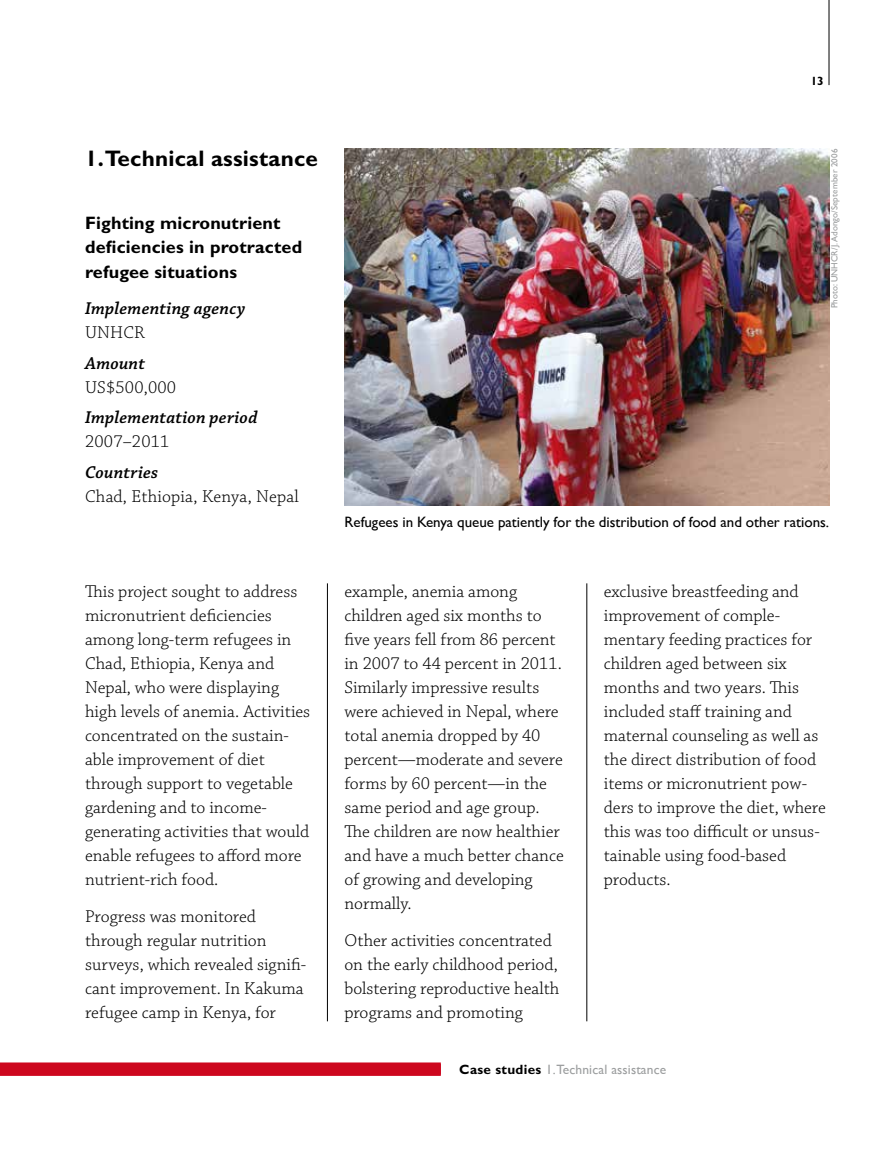
<style>
.page{position:relative;width:893px;height:1149px;background:#fff}
.page>*{position:absolute;margin:0;border:0;box-sizing:border-box;transform-origin:0 0}
.t1{font:700 22.5px "Gill Sans";letter-spacing:.01em;color:#000}
.t2{font:300 18px/24px "Chaparral Pro";color:#000}
.t3{font:700 18px/24px "Gill Sans";letter-spacing:.01em;color:#000}
.t4{font:italic 600 18px "Chaparral Pro";letter-spacing:.01em;color:#000}
.t5{font:15px "Gill Sans";color:#000}
.t6{font:13.5px "Gill Sans";letter-spacing:.01em;color:#9c9e9f}
.t7{font:700 12px "Gill Sans";color:#000}
.t8{font:9px "Gill Sans";letter-spacing:.01em;color:#9c9e9f}
.s1{font-weight:700;color:#000}
</style>
<div class="page">
<hr style="left:829px;top:0;width:1px;height:85px;background:#000">
<img style="left:344px;top:149px;width:485px;height:356px">
<div style="left:0;top:1062px;width:441px;height:12px;background:#e5808c"></div>
<hr style="left:327px;top:583px;width:1px;height:437px;background:#000">
<hr style="left:587px;top:583px;width:1px;height:437px;background:#000">
<div style="left:0;top:1063px;width:441px;height:12px;background:#cd071e"></div>
<p class="t1" style="left:85px;top:145px;width:234px">1. Technical assistance</p>
<p class="t3" style="left:85px;top:211px;width:219px">Fighting micronutrient deficiencies in protracted refugee situations</p>
<p class="t4" style="left:85px;top:298px;width:162px">Implementing agency</p>
<p class="t2" style="left:85px;top:321px;width:61px">UNHCR</p>
<p class="t4" style="left:85px;top:353px;width:62px">Amount</p>
<p class="t2" style="left:85px;top:376px;width:93px">US$500,000</p>
<p class="t4" style="left:85px;top:407px;width:174px">Implementation period</p>
<p class="t2" style="left:85px;top:430px;width:86px">2007–2011</p>
<p class="t4" style="left:85px;top:461px;width:75px">Countries</p>
<p class="t2" style="left:85px;top:484px;width:215px">Chad, Ethiopia, Kenya, Nepal</p>
<p class="t2" style="left:85px;top:579px;width:227px">This project sought to address micronutrient deficiencies among long-term refugees in<br>Chad, Ethiopia, Kenya and<br>Nepal, who were displaying high levels of anemia. Activities concentrated on the sustain&shy;able improvement of diet through support to vegetable gardening and to income&shy;generating activities that would enable refugees to afford more nutrient-rich food.</p>
<p class="t2" style="left:85px;top:904px;width:223px">Progress was monitored through regular nutrition surveys, which revealed signifi&shy;cant improvement. In Kakuma refugee camp in Kenya, for</p>
<p class="t7" style="left:811px;top:74px;width:15px">13</p>
<p class="t8" style="left:829px;top:308px;width:161px;rotate:-90deg">Photo: UNHCR/J. Adongo/September 2006</p>
<p class="t5" style="left:344px;top:512px;width:486px">Refugees in Kenya queue patiently for the distribution of food and other rations.</p>
<p class="t2" style="left:344px;top:579px;width:221px">example, anemia among children aged six months to five years fell from 86 percent in 2007 to 44 percent in 2011.<br>Similarly impressive results were achieved in Nepal, where total anemia dropped by 40 percent—moderate and severe forms by 60 percent—in the same period and age group.<br>The children are now healthier and have a much better chance of growing and developing normally.</p>
<p class="t2" style="left:344px;top:928px;width:216px">Other activities concentrated on the early childhood period, bolstering reproductive health programs and promoting</p>
<p class="t2" style="left:604px;top:579px;width:223px">exclusive breastfeeding and improvement of comple&shy;mentary feeding practices for children aged between six months and two years. This included staff training and maternal counseling as well as the direct distribution of food items or micronutrient pow&shy;ders to improve the diet, where this was too difficult or unsus&shy;tainable using food-based products.</p>
<p class="t6" style="left:459px;top:1061px;width:208px"><span class="s1">Case studies</span> 1. Technical assistance</p>
</div>
